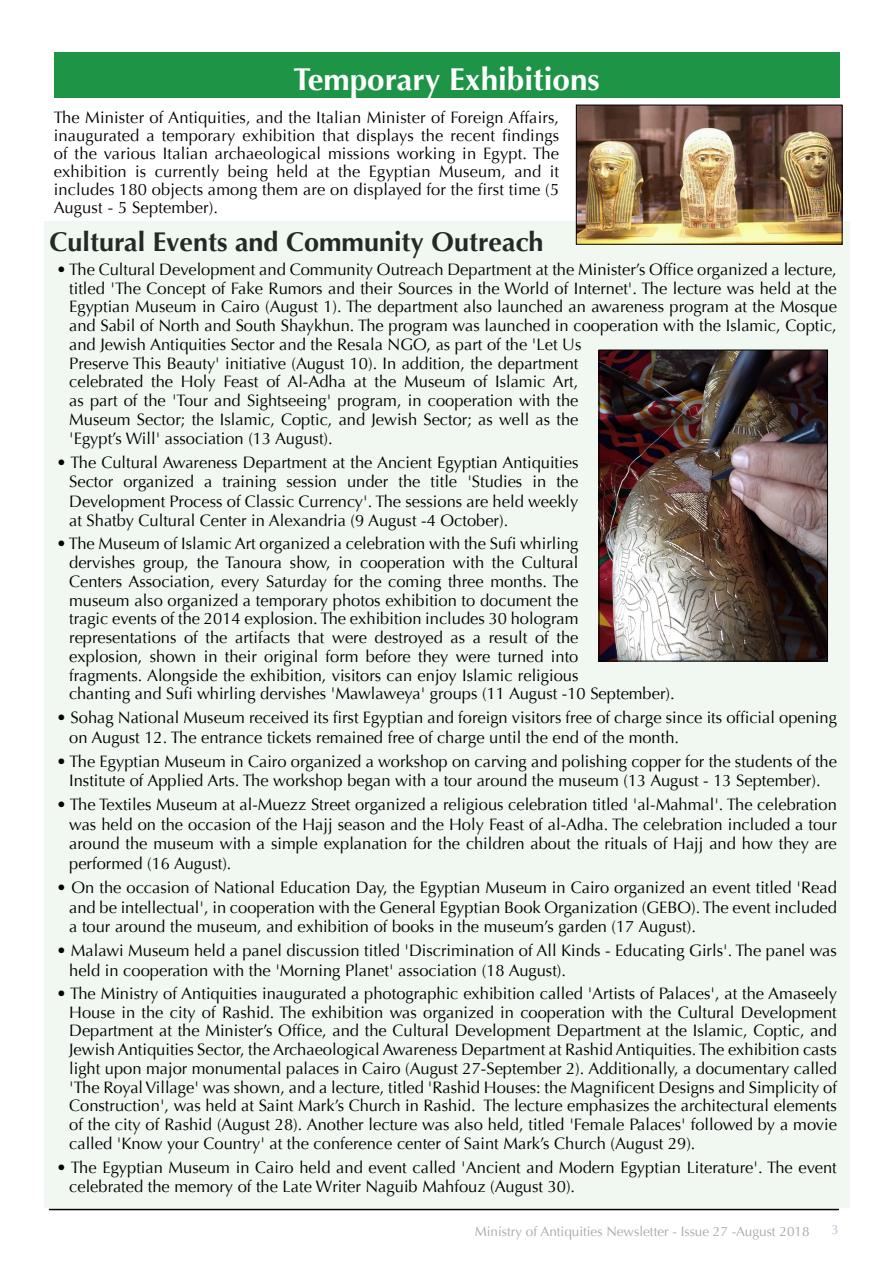
<style>
.page{position:relative;width:893px;height:1263px;background:#fff}
.page>*{position:absolute;margin:0;border:0;box-sizing:border-box;transform-origin:0 0}
.t1{font:700 31.5px "Optima";color:#fff}
.t2{font:700 27px "Optima";color:#232a26}
.t3{font:16.5px/18.8px "Optima";color:#000;text-align:justify}
.t4{font:13.5px "Optima";color:#aaa8a8}
.t5{font:13.5px "Optima";color:#b8bdd6}
</style>
<div class="page">
<hr style="left:49px;top:1209px;width:790px;height:1px;background:#000">
<div style="left:54px;top:52px;width:785px;height:46px;background:#1d9446"></div>
<div style="left:44px;top:221px;width:806px;height:987px;background:#f0f8f1"></div>
<img style="left:578px;top:107px;width:262px;height:135px">
<div style="left:576px;top:105px;width:266px;height:139px;border:1px solid #000"></div>
<img style="left:601px;top:352px;width:225px;height:307px">
<div style="left:599px;top:350px;width:229px;height:311px;border:1px solid #000"></div>
<h1 class="t1" style="left:293px;top:61px;width:308px">Temporary Exhibitions</h1>
<p class="t3" style="left:54px;top:108px;width:507px;line-height:18px">The Minister of Antiquities, and the Italian Minister of Foreign Affairs, inaugurated a temporary exhibition that displays the recent findings of the various Italian archaeological missions working in Egypt. The exhibition is currently being held at the Egyptian Museum, and it includes 180 objects among them are on displayed for the first time (5<br>August - 5 September).</p>
<h2 class="t2" style="left:50px;top:226px;width:495px">Cultural Events and Community Outreach</h2>
<p class="t3" style="left:69px;top:260px;width:769px;text-align:left;text-indent:-13px">• The Cultural Development and Community Outreach Department at the Minister’s Office organized a lecture, titled 'The Concept of Fake Rumors and their Sources in the World of Internet'. The lecture was held at the Egyptian Museum in Cairo (August 1). The department also launched an awareness program at the Mosque and Sabil of North and South Shaykhun. The program was launched in cooperation with the Islamic, Coptic, and Jewish Antiquities Sector and the Resala NGO, as part of the 'Let Us<br>Preserve This Beauty' initiative (August 10). In addition, the department<br>celebrated the Holy Feast of Al-Adha at the Museum of Islamic Art,<br>as part of the 'Tour and Sightseeing' program, in cooperation with the<br>Museum Sector; the Islamic, Coptic, and Jewish Sector; as well as the<br>'Egypt’s Will' association (13 August).</p>
<p class="t3" style="left:69px;top:453px;width:511px;line-height:19.5px;text-indent:-13px">• The Cultural Awareness Department at the Ancient Egyptian Antiquities Sector organized a training session under the title 'Studies in the Development Process of Classic Currency'. The sessions are held weekly at Shatby Cultural Center in Alexandria (9 August -4 October).</p>
<p class="t3" style="left:69px;top:535px;width:607px;text-align:left;text-indent:-13px">• The Museum of Islamic Art organized a celebration with the Sufi whirling<br>dervishes group, the Tanoura show, in cooperation with the Cultural<br>Centers Association, every Saturday for the coming three months. The<br>museum also organized a temporary photos exhibition to document the<br>tragic events of the 2014 explosion. The exhibition includes 30 hologram representations of the artifacts that were destroyed as a result of the<br>explosion, shown in their original form before they were turned into<br>fragments. Alongside the exhibition, visitors can enjoy Islamic religious<br>chanting and Sufi whirling dervishes 'Mawlaweya' groups (11 August -10 September).</p>
<p class="t3" style="left:69px;top:708px;width:769px;line-height:19.5px;text-indent:-13px">• Sohag National Museum received its first Egyptian and foreign visitors free of charge since its official opening on August 12. The entrance tickets remained free of charge until the end of the month.</p>
<p class="t3" style="left:56px;top:752px;width:782px;line-height:19.5px;text-align:center">• The Egyptian Museum in Cairo organized a workshop on carving and polishing copper for the students of the<br>Institute of Applied Arts. The workshop began with a tour around the museum (13 August - 13 September).</p>
<p class="t3" style="left:69px;top:795px;width:769px;line-height:19.5px;text-indent:-13px">• The Textiles Museum at al-Muezz Street organized a religious celebration titled 'al-Mahmal'. The celebration was held on the occasion of the Hajj season and the Holy Feast of al-Adha. The celebration included a tour around the museum with a simple explanation for the children about the rituals of Hajj and how they are performed (16 August).</p>
<p class="t3" style="left:69px;top:878px;width:769px;line-height:19.5px;text-indent:-13px">• On the occasion of National Education Day, the Egyptian Museum in Cairo organized an event titled 'Read and be intellectual', in cooperation with the General Egyptian Book Organization (GEBO). The event included a tour around the museum, and exhibition of books in the museum’s garden (17 August).</p>
<p class="t3" style="left:69px;top:941px;width:769px;line-height:19.5px;text-indent:-13px">• Malawi Museum held a panel discussion titled 'Discrimination of All Kinds - Educating Girls'. The panel was held in cooperation with the 'Morning Planet' association (18 August).</p>
<p class="t3" style="left:69px;top:984px;width:769px;text-indent:-13px">• The Ministry of Antiquities inaugurated a photographic exhibition called 'Artists of Palaces', at the Amaseely House in the city of Rashid. The exhibition was organized in cooperation with the Cultural Development Department at the Minister’s Office, and the Cultural Development Department at the Islamic, Coptic, and Jewish Antiquities Sector, the Archaeological Awareness Department at Rashid Antiquities. The exhibition casts light upon major monumental palaces in Cairo (August 27-September 2). Additionally, a documentary called 'The Royal Village' was shown, and a lecture, titled 'Rashid Houses: the Magnificent Designs and Simplicity of Construction', was held at Saint Mark’s Church in Rashid. The lecture emphasizes the architectural elements of the city of Rashid (August 28). Another lecture was also held, titled 'Female Palaces' followed by a movie called 'Know your Country' at the conference center of Saint Mark’s Church (August 29).</p>
<p class="t3" style="left:69px;top:1157px;width:769px;line-height:19.5px;text-indent:-13px">• The Egyptian Museum in Cairo held and event called 'Ancient and Modern Egyptian Literature'. The event celebrated the memory of the Late Writer Naguib Mahfouz (August 30).</p>
<p class="t4" style="left:475px;top:1223px;width:336px">Ministry of Antiquities Newsletter - Issue 27 -August 2018</p>
<p class="t5" style="left:831px;top:1222px;width:9px">3</p>
</div>
